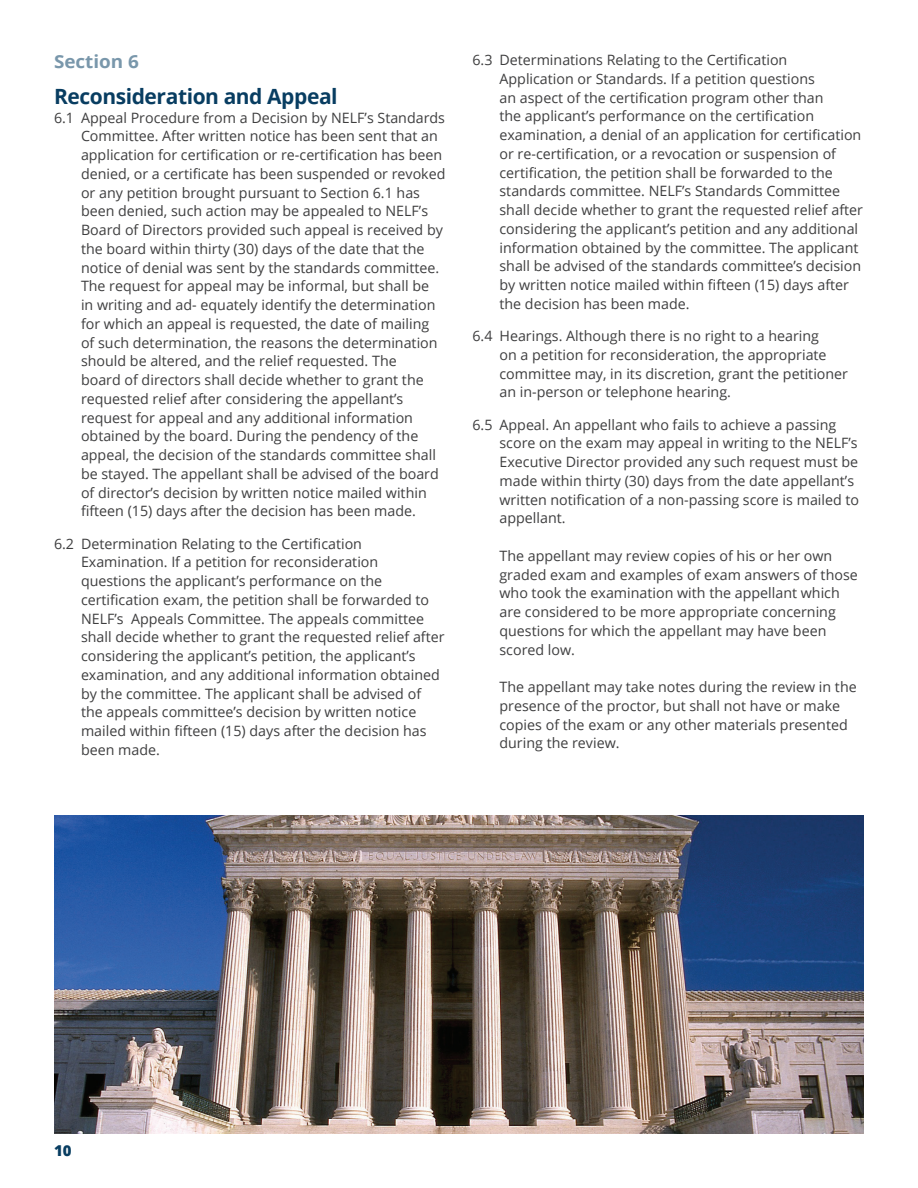
<style>
.page{position:relative;width:918px;height:1188px;background:#fff}
.page>*{position:absolute;margin:0;border:0;box-sizing:border-box;transform-origin:0 0}
.t1{font:700 21px "Open Sans";letter-spacing:-.02em;color:#083d61}
.t2{font:700 18px "Open Sans";color:#7997ab;scale:1.05 1}
.t3{font:800 15px "Open Sans";color:#083d61}
.t4{font:14.25px/18.8px "Open Sans";color:#3e3e3f}
</style>
<div class="page">
<img style="left:54px;top:815px;width:810px;height:319px">
<p class="t2" style="left:54px;top:49px;width:83px">Section 6</p>
<h1 class="t1" style="left:54px;top:81px;width:285px">Reconsideration and Appeal</h1>
<p class="t4" style="left:81px;top:108px;width:366px;text-indent:-27px">6.1 Appeal Procedure from a Decision by NELF’s Standards Committee. After written notice has been sent that an application for certification or re-certification has been denied, or a certificate has been suspended or revoked or any petition brought pursuant to Section 6.1 has been denied, such action may be appealed to NELF’s Board of Directors provided such appeal is received by the board within thirty (30) days of the date that the notice of denial was sent by the standards committee.<br>The request for appeal may be informal, but shall be<br>in writing and ad- equately identify the determination for which an appeal is requested, the date of mailing of such determination, the reasons the determination should be altered, and the relief requested. The<br>board of directors shall decide whether to grant the requested relief after considering the appellant’s request for appeal and any additional information obtained by the board. During the pendency of the appeal, the decision of the standards committee shall be stayed. The appellant shall be advised of the board of director’s decision by written notice mailed within fifteen (15) days after the decision has been made.</p>
<p class="t4" style="left:81px;top:534px;width:365px;text-indent:-27px">6.2 Determination Relating to the Certification Examination. If a petition for reconsideration questions the applicant’s performance on the certification exam, the petition shall be forwarded to NELF’s Appeals Committee. The appeals committee shall decide whether to grant the requested relief after considering the applicant’s petition, the applicant’s examination, and any additional information obtained by the committee. The applicant shall be advised of the appeals committee’s decision by written notice mailed within fifteen (15) days after the decision has been made.</p>
<p class="t4" style="left:500px;top:50px;width:365px;text-indent:-27px">6.3 Determinations Relating to the Certification Application or Standards. If a petition questions<br>an aspect of the certification program other than<br>the applicant’s performance on the certification examination, a denial of an application for certification or re-certification, or a revocation or suspension of certification, the petition shall be forwarded to the standards committee. NELF’s Standards Committee shall decide whether to grant the requested relief after considering the applicant’s petition and any additional information obtained by the committee. The applicant shall be advised of the standards committee’s decision by written notice mailed within fifteen (15) days after the decision has been made.</p>
<p class="t4" style="left:500px;top:326px;width:350px;text-indent:-27px">6.4 Hearings. Although there is no right to a hearing<br>on a petition for reconsideration, the appropriate committee may, in its discretion, grant the petitioner an in-person or telephone hearing.</p>
<p class="t4" style="left:500px;top:415px;width:361px;text-indent:-27px">6.5 Appeal. An appellant who fails to achieve a passing score on the exam may appeal in writing to the NELF’s Executive Director provided any such request must be made within thirty (30) days from the date appellant’s written notification of a non-passing score is mailed to appellant.</p>
<p class="t4" style="left:500px;top:546px;width:360px">The appellant may review copies of his or her own graded exam and examples of exam answers of those who took the examination with the appellant which are considered to be more appropriate concerning questions for which the appellant may have been scored low.</p>
<p class="t4" style="left:500px;top:677px;width:359px">The appellant may take notes during the review in the presence of the proctor, but shall not have or make copies of the exam or any other materials presented during the review.</p>
<p class="t3" style="left:54px;top:1139px;width:19px">10</p>
</div>
